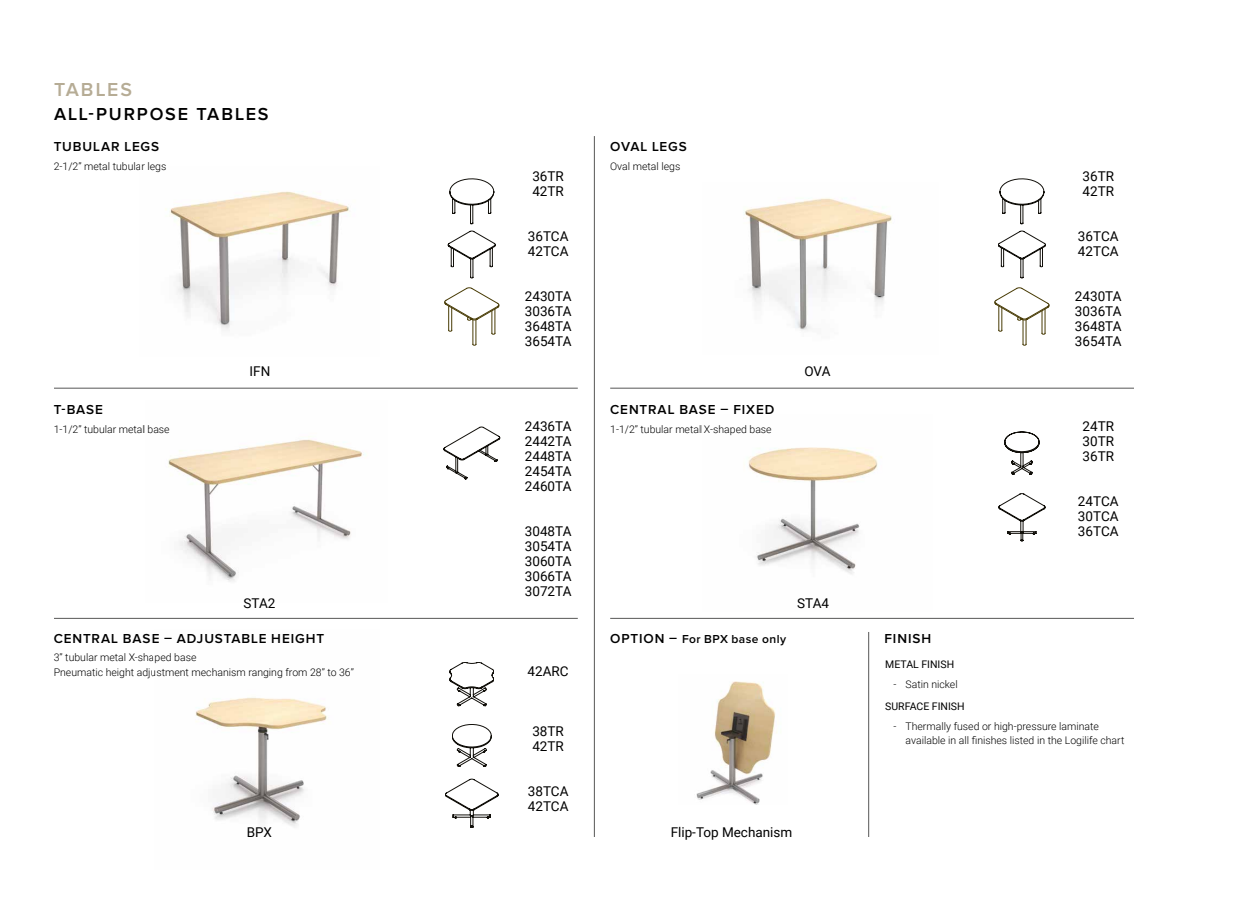
<style>
.page{position:relative;width:1242px;height:918px;background:#fff}
.page>*{position:absolute;margin:0;border:0;box-sizing:border-box;transform-origin:0 0}
.t1{font:600 19.5px "Proxima Nova";letter-spacing:.1em;color:#b6ac95}
.t2{font:600 18px "Proxima Nova";letter-spacing:.1em;color:#000}
.t3{font:13.5px/15px "Roboto";color:#000}
.t4{font:600 13.5px "Proxima Nova";letter-spacing:.065em;color:#000}
.t5{font:600 12px "Proxima Nova";letter-spacing:.035em;color:#000}
.t6{font:300 10.5px/15px "Roboto";color:#000}
.t7{font:10.5px "Roboto";color:#000}
.s1{font-size:13.5px}
</style>
<div class="page">
<hr style="left:594px;top:136px;width:1px;height:701px;background:#575756">
<hr style="left:54px;top:388px;width:524px;height:1px;background:#575756">
<hr style="left:610px;top:388px;width:524px;height:1px;background:#575756">
<hr style="left:54px;top:618px;width:524px;height:1px;background:#575756">
<hr style="left:610px;top:618px;width:524px;height:1px;background:#575756">
<hr style="left:868px;top:632px;width:1px;height:205px;background:#575756">
<img style="left:696px;top:681px;width:81px;height:123px">
<img style="left:165px;top:191px;width:184px;height:139px">
<img style="left:168px;top:439px;width:197px;height:143px">
<img style="left:195px;top:697px;width:132px;height:130px">
<img style="left:745px;top:198px;width:147px;height:133px">
<img style="left:748px;top:447px;width:134px;height:127px">
<svg style="left:448px;top:231px;width:48px;height:47px"></svg>
<svg style="left:998px;top:231px;width:48px;height:47px"></svg>
<svg style="left:444px;top:287px;width:56px;height:59px"></svg>
<svg style="left:994px;top:287px;width:56px;height:59px"></svg>
<svg style="left:450px;top:179px;width:44px;height:45px"></svg>
<svg style="left:1000px;top:179px;width:44px;height:45px"></svg>
<svg style="left:444px;top:427px;width:56px;height:52px"></svg>
<svg style="left:452px;top:724px;width:40px;height:43px"></svg>
<svg style="left:445px;top:779px;width:53px;height:49px"></svg>
<svg style="left:450px;top:662px;width:44px;height:44px"></svg>
<svg style="left:1004px;top:432px;width:35px;height:42px"></svg>
<svg style="left:999px;top:493px;width:46px;height:48px"></svg>
<h1 class="t1" style="left:54px;top:81px;width:80px">TABLES</h1>
<h2 class="t2" style="left:54px;top:106px;width:216px">ALL-PURPOSE TABLES</h2>
<p class="t4" style="left:54px;top:140px;width:107px">TUBULAR LEGS</p>
<p class="t6" style="left:54px;top:158px;width:114px">2-1/2’’ metal tubular legs</p>
<p class="t3" style="left:532px;top:169px;width:33px">36TR<br>42TR</p>
<p class="t3" style="left:528px;top:229px;width:42px">36TCA<br>42TCA</p>
<p class="t3" style="left:525px;top:289px;width:48px;text-align:justify">2430TA 3036TA 3648TA 3654TA</p>
<p class="t4" style="left:610px;top:140px;width:78px">OVAL LEGS</p>
<p class="t6" style="left:610px;top:158px;width:72px">Oval metal legs</p>
<p class="t4" style="left:54px;top:403px;width:51px">T-BASE</p>
<p class="t6" style="left:54px;top:421px;width:117px">1-1/2’’ tubular metal base</p>
<p class="t3" style="left:250px;top:363px;width:22px">IFN</p>
<p class="t3" style="left:804px;top:363px;width:28px">OVA</p>
<p class="t4" style="left:610px;top:403px;width:166px">CENTRAL BASE – FIXED</p>
<p class="t6" style="left:610px;top:421px;width:163px">1-1/2’’ tubular metal X-shaped base</p>
<p class="t3" style="left:525px;top:418px;width:48px;text-align:justify">2436TA 2442TA 2448TA 2454TA 2460TA</p>
<p class="t3" style="left:525px;top:523px;width:48px;text-align:justify">3048TA 3054TA 3060TA 3066TA 3072TA</p>
<p class="t3" style="left:243px;top:595px;width:33px">STA2</p>
<p class="t3" style="left:797px;top:595px;width:33px">STA4</p>
<p class="t4" style="left:54px;top:632px;width:272px">CENTRAL BASE – ADJUSTABLE HEIGHT</p>
<p class="t6" style="left:54px;top:650px;width:302px">3’’ tubular metal X-shaped base<br>Pneumatic height adjustment mechanism ranging from 28’’ to 36’’</p>
<p class="t3" style="left:528px;top:663px;width:43px">42ARC</p>
<p class="t3" style="left:532px;top:723px;width:33px">38TR<br>42TR</p>
<p class="t3" style="left:528px;top:783px;width:42px">38TCA<br>42TCA</p>
<p class="t5" style="left:610px;top:633px;width:177px"><span class="s1">OPTION –</span> For BPX base only</p>
<p class="t3" style="left:247px;top:824px;width:27px">BPX</p>
<p class="t3" style="left:671px;top:824px;width:123px">Flip-Top Mechanism</p>
<p class="t3" style="left:1083px;top:169px;width:33px">36TR<br>42TR</p>
<p class="t3" style="left:1078px;top:229px;width:42px">36TCA<br>42TCA</p>
<p class="t3" style="left:1075px;top:289px;width:48px;text-align:justify">2430TA 3036TA 3648TA 3654TA</p>
<p class="t3" style="left:1083px;top:418px;width:33px;text-align:justify">24TR 30TR 36TR</p>
<p class="t3" style="left:1078px;top:493px;width:42px;text-align:justify">24TCA 30TCA 36TCA</p>
<p class="t4" style="left:885px;top:632px;width:48px">FINISH</p>
<p class="t7" style="left:885px;top:657px;width:70px">METAL FINISH</p>
<p class="t6" style="left:894px;top:677px;width:66px">- Satin nickel</p>
<p class="t7" style="left:885px;top:699px;width:81px">SURFACE FINISH</p>
<p class="t6" style="left:906px;top:719px;width:220px;line-height:13.5px;text-indent:-12px">- Thermally fused or high-pressure laminate available in all finishes listed in the Logilife chart</p>
</div>
